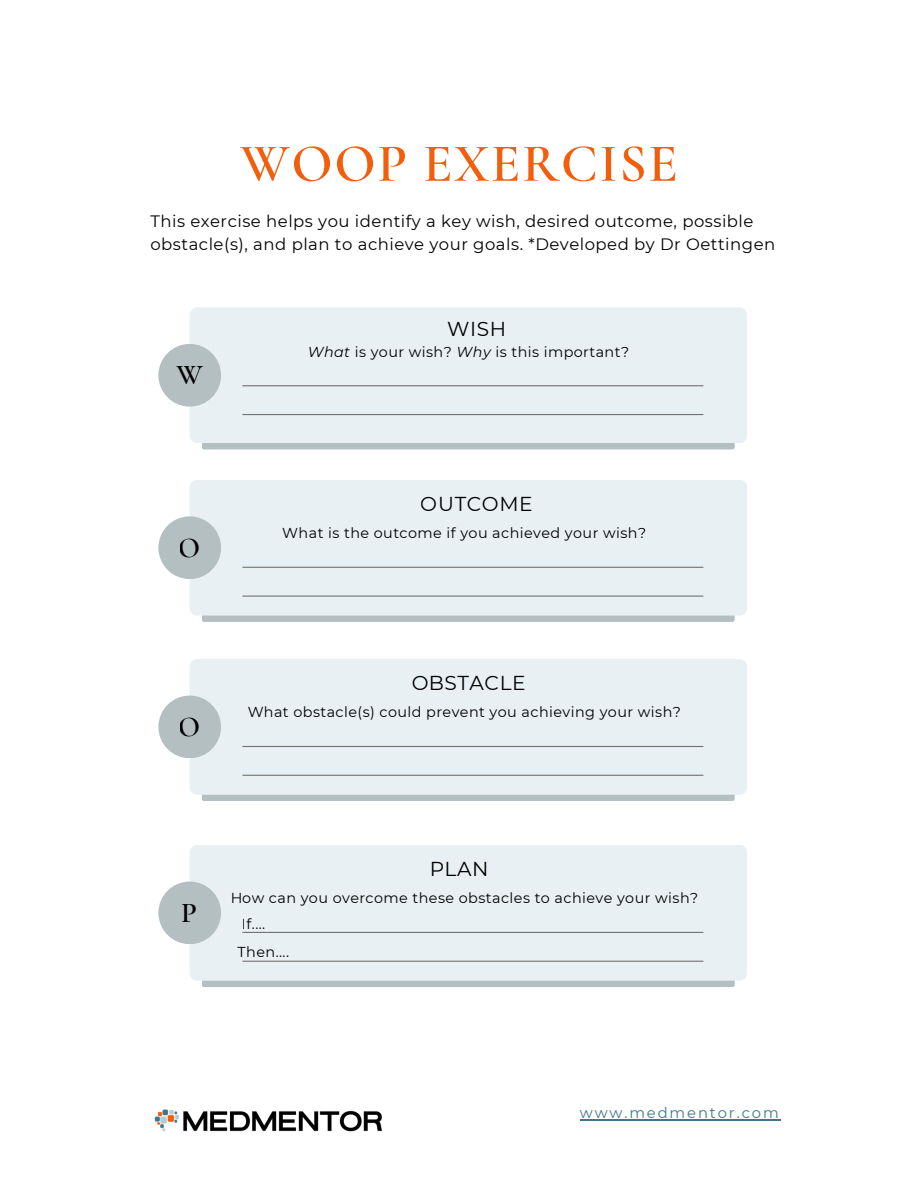
<style>
.page{position:relative;width:918px;height:1188px;background:#fff}
.page>*{position:absolute;margin:0;border:0;box-sizing:border-box;transform-origin:0 0}
.t1{font:600 54px "Cormorant Garamond";letter-spacing:.03em;color:#f25e0c}
.t2{font:600 28.8px "Cormorant Garamond";color:#000}
.t3{font:20.1px "Montserrat";letter-spacing:.03em;color:#000}
.t4{font:16.5px/22.5px "Montserrat";letter-spacing:.03em;color:#000}
.t5{font:14.7px "Montserrat";letter-spacing:.125em;color:#40758f}
.t6{font:14.4px/25.8px "Montserrat";letter-spacing:.03em;color:#000}
.s1{font-style:italic}
</style>
<div class="page">
<div style="left:202px;top:437px;width:533px;height:12px;background:#b4bfc2"></div>
<div style="left:190px;top:307px;width:557px;height:136px;background:#e8f0f3"></div>
<svg style="left:158px;top:344px;width:63px;height:63px;fill:#b4bfc2"></svg>
<div style="left:202px;top:609px;width:533px;height:13px;background:#b4bfc2"></div>
<div style="left:190px;top:480px;width:557px;height:136px;background:#e8f0f3"></div>
<svg style="left:158px;top:516px;width:63px;height:63px;fill:#b4bfc2"></svg>
<div style="left:202px;top:788px;width:533px;height:13px;background:#b4bfc2"></div>
<div style="left:190px;top:659px;width:557px;height:136px;background:#e8f0f3"></div>
<svg style="left:158px;top:696px;width:63px;height:62px;fill:#b4bfc2"></svg>
<div style="left:202px;top:974px;width:533px;height:13px;background:#b4bfc2"></div>
<div style="left:190px;top:845px;width:557px;height:136px;background:#e8f0f3"></div>
<svg style="left:158px;top:882px;width:63px;height:62px;fill:#b4bfc2"></svg>
<hr style="left:243px;top:385px;width:460px;height:1px;background:#737373">
<hr style="left:243px;top:414px;width:460px;height:1px;background:#737373">
<hr style="left:243px;top:567px;width:460px;height:1px;background:#737373">
<hr style="left:243px;top:596px;width:460px;height:1px;background:#737373">
<hr style="left:243px;top:746px;width:460px;height:1px;background:#737373">
<hr style="left:243px;top:775px;width:460px;height:1px;background:#737373">
<hr style="left:243px;top:932px;width:460px;height:1px;background:#737373">
<hr style="left:243px;top:961px;width:460px;height:1px;background:#737373">
<img style="left:154px;top:1109px;width:228px;height:23px">
<hr style="left:580px;top:1119px;width:201px;height:2px;background:#40758f">
<h1 class="t1" style="left:240px;top:131px;width:439px">WOOP EXERCISE</h1>
<h3 class="t4" style="left:150px;top:210px;width:626px">This exercise helps you identify a key wish, desired outcome, possible obstacle(s), and plan to achieve your goals. *Developed by Dr Oettingen</h3>
<h2 class="t2" style="left:177px;top:358px;width:28px">W</h2>
<h2 class="t2" style="left:179px;top:530px;width:24px">O</h2>
<h3 class="t3" style="left:447px;top:317px;width:60px">WISH</h3>
<p class="t6" style="left:308px;top:339px;width:323px"><span class="s1">What</span> is your wish? <span class="s1">Why</span> is this important?</p>
<h3 class="t3" style="left:421px;top:491px;width:113px">OUTCOME</h3>
<p class="t6" style="left:282px;top:520px;width:366px">What is the outcome if you achieved your wish?</p>
<h2 class="t2" style="left:179px;top:709px;width:24px">O</h2>
<h3 class="t3" style="left:411px;top:670px;width:116px">OBSTACLE</h3>
<p class="t6" style="left:247px;top:699px;width:435px">What obstacle(s) could prevent you achieving your wish?</p>
<h2 class="t2" style="left:182px;top:895px;width:17px">P</h2>
<h3 class="t3" style="left:430px;top:857px;width:60px">PLAN</h3>
<p class="t6" style="left:242px;top:885px;width:458px;text-indent:-12px">How can you overcome these obstacles to achieve your wish?<br>If....</p>
<p class="t6" style="left:238px;top:939px;width:53px">Then....</p>
<p class="t5" style="left:580px;top:1104px;width:200px">www.medmentor.com</p>
</div>
